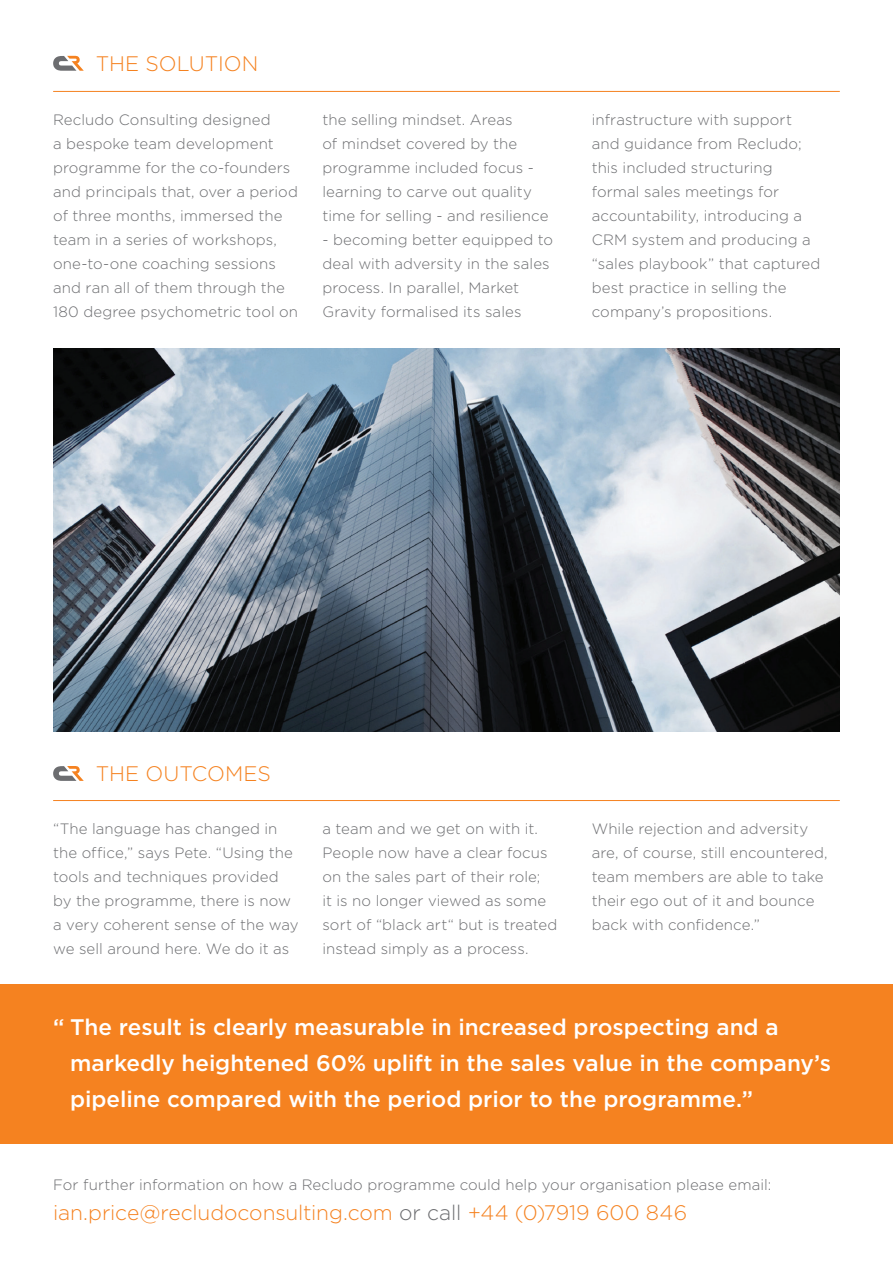
<style>
.page{position:relative;width:893px;height:1263px;background:#fff}
.page>*{position:absolute;margin:0;border:0;box-sizing:border-box;transform-origin:0 0}
.t1{font:500 22.5px/36px "Gotham";color:#fff}
.t2{font:300 21px "Gotham";letter-spacing:-.005em;color:#f58220}
.t3{font:300 15px/24px "Gotham";letter-spacing:.005em;color:#6c6d70}
.s1{color:#6c6d70}
</style>
<div class="page">
<div style="left:0;top:984px;width:893px;height:160px;background:#f58220"></div>
<hr style="left:53px;top:91px;width:787px;height:1px;background:#f58220">
<img style="left:53px;top:349px;width:787px;height:382px">
<hr style="left:53px;top:800px;width:787px;height:1px;background:#f58220">
<svg style="left:53px;top:56px;width:31px;height:15px"></svg>
<svg style="left:53px;top:766px;width:31px;height:15px"></svg>
<h2 class="t2" style="left:96px;top:52px;width:164px">THE SOLUTION</h2>
<p class="t3" style="left:53px;top:108px;width:247px">Recludo Consulting designed<br>a bespoke team development programme for the co-founders and principals that, over a period of three months, immersed the team in a series of workshops, one-to-one coaching sessions and ran all of them through the<br>180 degree psychometric tool on</p>
<p class="t3" style="left:322px;top:108px;width:228px">the selling mindset. Areas<br>of mindset covered by the programme included focus - learning to carve out quality time for selling - and resilience</p>
<p class="t3" style="left:322px;top:228px;width:232px">- becoming better equipped to deal with adversity in the sales process. In parallel, Market<br>Gravity formalised its sales</p>
<p class="t3" style="left:592px;top:108px;width:230px">infrastructure with support and guidance from Recludo; this included structuring formal sales meetings for accountability, introducing a<br>CRM system and producing a “sales playbook” that captured best practice in selling the company’s propositions.</p>
<h2 class="t2" style="left:96px;top:762px;width:177px">THE OUTCOMES</h2>
<p class="t3" style="left:53px;top:816px;width:247px">“The language has changed in the office,” says Pete. “Using the tools and techniques provided by the programme, there is now a very coherent sense of the way we sell around here. We do it as</p>
<p class="t3" style="left:322px;top:816px;width:236px">a team and we get on with it.<br>People now have a clear focus on the sales part of their role;<br>it is no longer viewed as some sort of “black art“ but is treated instead simply as a process.</p>
<p class="t3" style="left:592px;top:816px;width:237px">While rejection and adversity are, of course, still encountered, team members are able to take their ego out of it and bounce back with confidence.”</p>
<h1 class="t1" style="left:70px;top:1008px;width:762px;text-indent:-17px">“ The result is clearly measurable in increased prospecting and a markedly heightened 60% uplift in the sales value in the company’s pipeline compared with the period prior to the programme.”</h1>
<p class="t3" style="left:53px;top:1173px;width:720px">For further information on how a Recludo programme could help your organisation please email:</p>
<h2 class="t2" style="left:53px;top:1201px;width:636px">ian.price@recludoconsulting.com <span class="s1">or call</span> +44 (0)7919 600 846</h2>
</div>
